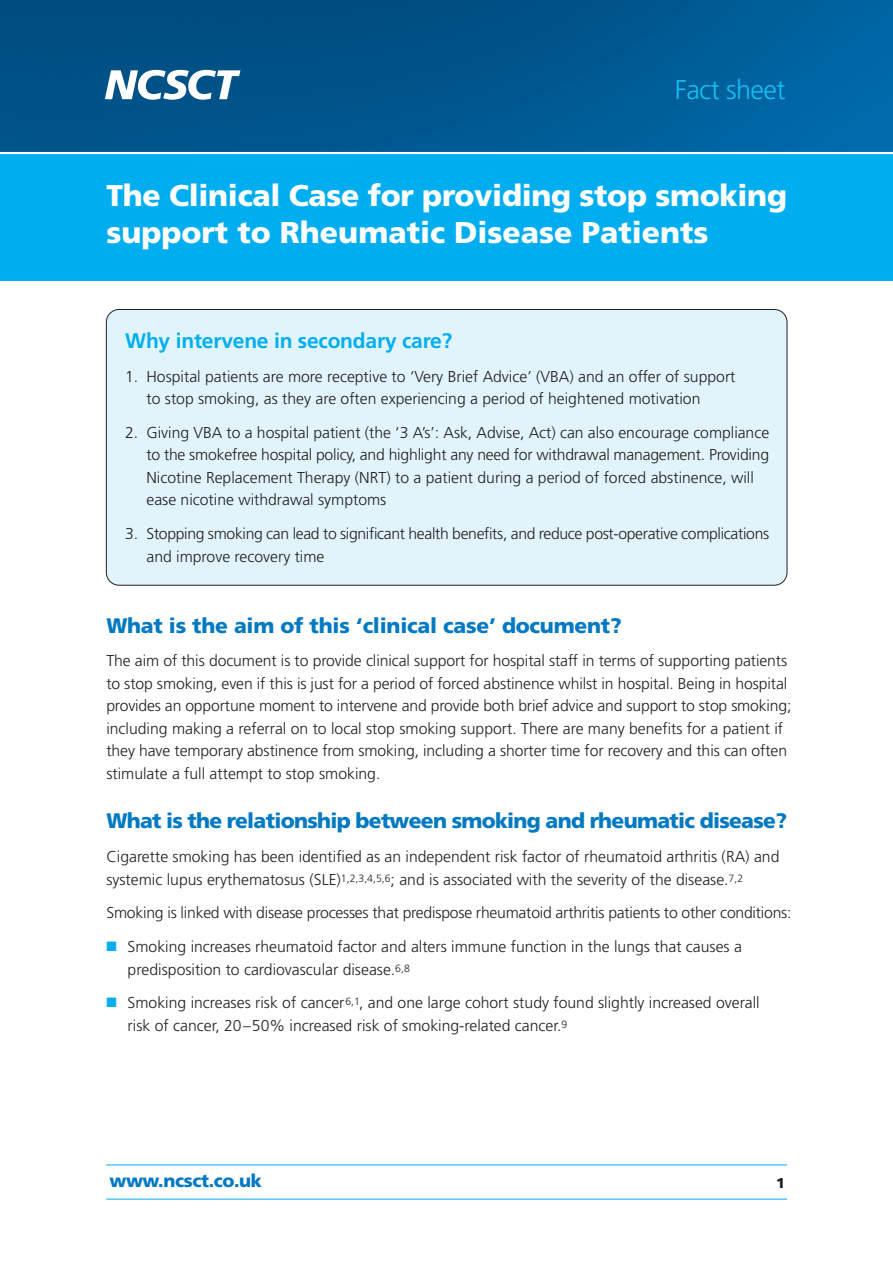
<style>
.page{position:relative;width:893px;height:1263px;background:#fff}
.page>*{position:absolute;margin:0;border:0;box-sizing:border-box;transform-origin:0 0}
.t1{font:900 30px/37.5px "Frutiger";letter-spacing:-.01em;color:#fff}
.t2{font:300 27px "Frutiger";letter-spacing:-.02em;color:#15c0f2}
.t3{font:900 21px "Frutiger";letter-spacing:-.035em;color:#0079c2}
.t4{font:900 21px "Frutiger";letter-spacing:-.01em;color:#0079c2}
.t5{font:700 21px "Frutiger";letter-spacing:-.01em;color:#00aeef}
.t6{font:900 18px "Frutiger";letter-spacing:-.02em;color:#0079c2}
.t7{font:300 15.75px/22.5px "Frutiger";color:#231f20}
.t8{font:300 15.75px/22.5px "Frutiger";letter-spacing:-.02em;color:#231f20}
.t9{font:900 14.25px "Frutiger";color:#231f20}
.s1{color:#00aeef}
</style>
<div class="page">
<div style="left:0;top:0;width:892px;height:280px;background:#00aeef"></div>
<hr style="left:106px;top:1165px;width:681px;height:1px;background:#00aeef">
<hr style="left:106px;top:1199px;width:681px;height:1px;background:#00aeef">
<div style="left:106px;top:309px;width:681px;height:276px;background:#e1f4fc;border-radius:13px"></div>
<img style="left:0;top:0;width:892px;height:152px">
<svg style="left:105px;top:70px;width:135px;height:30px;background:#7ea7c2"></svg>
<hr style="left:0;top:152px;width:892px;height:2px;background:#fff">
<h2 class="t2" style="left:675px;top:79px;width:112px">Fact sheet</h2>
<h1 class="t1" style="left:106px;top:179px;width:682px">The Clinical Case for providing stop smoking support to Rheumatic Disease Patients</h1>
<h3 class="t5" style="left:125px;top:332px;width:328px">Why intervene in secondary care?</h3>
<p class="t7" style="left:146px;top:366px;width:590px;text-indent:-21px">1. Hospital patients are more receptive to ‘Very Brief Advice’ (VBA) and an offer of support to stop smoking, as they are often experiencing a period of heightened motivation</p>
<p class="t7" style="left:146px;top:422px;width:624px;text-indent:-21px">2. Giving VBA to a hospital patient (the ‘3 A’s’: Ask, Advise, Act) can also encourage compliance to the smokefree hospital policy, and highlight any need for withdrawal management. Providing Nicotine Replacement Therapy (NRT) to a patient during a period of forced abstinence, will ease nicotine withdrawal symptoms</p>
<p class="t8" style="left:146px;top:524px;width:624px;text-indent:-21px">3. Stopping smoking can lead to significant health benefits, and reduce post-operative complications and improve recovery time</p>
<h3 class="t4" style="left:106px;top:617px;width:517px">What is the aim of this ‘clinical case’ document?</h3>
<p class="t7" style="left:106px;top:651px;width:686px">The aim of this document is to provide clinical support for hospital staff in terms of supporting patients to stop smoking, even if this is just for a period of forced abstinence whilst in hospital. Being in hospital provides an opportune moment to intervene and provide both brief advice and support to stop smoking; including making a referral on to local stop smoking support. There are many benefits for a patient if they have temporary abstinence from smoking, including a shorter time for recovery and this can often stimulate a full attempt to stop smoking.</p>
<h3 class="t3" style="left:106px;top:813px;width:682px">What is the relationship between smoking and rheumatic disease?</h3>
<p class="t7" style="left:106px;top:847px;width:674px">Cigarette smoking has been identified as an independent risk factor of rheumatoid arthritis (RA) and systemic lupus erythematosus (SLE)<sup>1,2,3,4,5,6</sup>; and is associated with the severity of the disease.<sup>7,2</sup></p>
<p class="t7" style="left:106px;top:903px;width:686px">Smoking is linked with disease processes that predispose rheumatoid arthritis patients to other conditions:</p>
<p class="t7" style="left:128px;top:937px;width:616px;text-indent:-21px"><span class="s1">■</span> Smoking increases rheumatoid factor and alters immune function in the lungs that causes a predisposition to cardiovascular disease.<sup>6,8</sup></p>
<p class="t7" style="left:128px;top:993px;width:633px;text-indent:-21px"><span class="s1">■</span> Smoking increases risk of cancer<sup>6,1</sup>, and one large cohort study found slightly increased overall risk of cancer, 20–50% increased risk of smoking-related cancer.<sup>9</sup></p>
<p class="t6" style="left:109px;top:1174px;width:154px">www.ncsct.co.uk</p>
<p class="t9" style="left:776px;top:1177px;width:10px">1</p>
</div>
